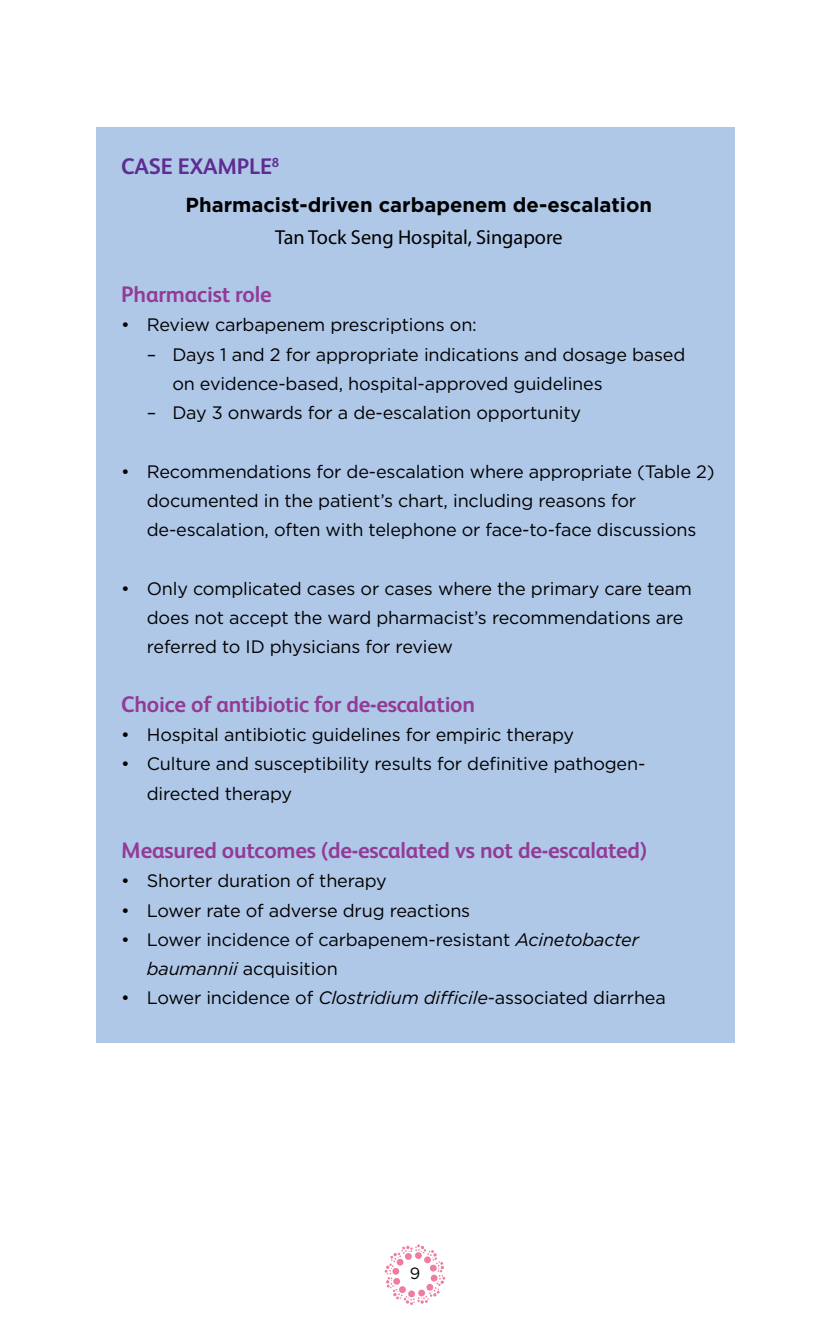
<style>
.page{position:relative;width:830px;height:1340px;background:#fff}
.page>*{position:absolute;margin:0;border:0;box-sizing:border-box;transform-origin:0 0}
.t1{font:700 22.5px "FS Albert";letter-spacing:-.01em;color:#913b96}
.t2{font:700 22.5px "FS Albert";letter-spacing:-.01em;color:#5e2d91}
.t3{font:700 20.25px "Gotham";color:#000}
.t4{font:20.25px "Myriad Pro";color:#000}
.t5{font:18px/29.2px "Gotham";letter-spacing:-.01em;color:#000}
.t6{font:16.2px "Gotham";color:#000}
.s1{font-style:italic}
</style>
<div class="page">
<svg style="left:384px;top:1244px;width:61px;height:61px"></svg>
<div style="left:96px;top:128px;width:637px;height:915px;background:#b0c8e8"></div>
<p class="t2" style="left:121px;top:151px;width:159px">CASE EXAMPLE<sup>8</sup></p>
<p class="t3" style="left:185px;top:193px;width:468px">Pharmacist-driven carbapenem de-escalation</p>
<p class="t4" style="left:275px;top:224px;width:289px">Tan Tock Seng Hospital, Singapore</p>
<p class="t1" style="left:121px;top:279px;width:152px">Pharmacist role</p>
<p class="t5" style="left:121px;top:310px;width:357px">• Review carbapenem prescriptions on:</p>
<p class="t5" style="left:172px;top:339px;width:514px;text-indent:-26px">– Days 1 and 2 for appropriate indications and dosage based on evidence-based, hospital-approved guidelines</p>
<p class="t5" style="left:147px;top:398px;width:435px">– Day 3 onwards for a de-escalation opportunity</p>
<p class="t5" style="left:147px;top:456px;width:569px;text-indent:-26px">• Recommendations for de-escalation where appropriate (Table 2) documented in the patient’s chart, including reasons for de-escalation, often with telephone or face-to-face discussions</p>
<p class="t5" style="left:147px;top:573px;width:546px;text-indent:-26px">• Only complicated cases or cases where the primary care team does not accept the ward pharmacist’s recommendations are referred to ID physicians for review</p>
<p class="t1" style="left:121px;top:688px;width:355px">Choice of antibiotic for de-escalation</p>
<p class="t5" style="left:121px;top:719px;width:454px">• Hospital antibiotic guidelines for empiric therapy</p>
<p class="t5" style="left:147px;top:749px;width:500px;text-indent:-26px">• Culture and susceptibility results for definitive pathogen&shy;directed therapy</p>
<p class="t1" style="left:121px;top:835px;width:527px">Measured outcomes (de-escalated vs not de-escalated)</p>
<p class="t5" style="left:121px;top:866px;width:267px">• Shorter duration of therapy</p>
<p class="t5" style="left:121px;top:895px;width:350px">• Lower rate of adverse drug reactions</p>
<p class="t5" style="left:147px;top:924px;width:493px;text-indent:-26px">• Lower incidence of carbapenem-resistant <span class="s1">Acinetobacter baumannii</span> acquisition</p>
<p class="t5" style="left:121px;top:983px;width:546px">• Lower incidence of <span class="s1">Clostridium difficile</span>-associated diarrhea</p>
<p class="t6" style="left:410px;top:1262px;width:12px">9</p>
</div>
